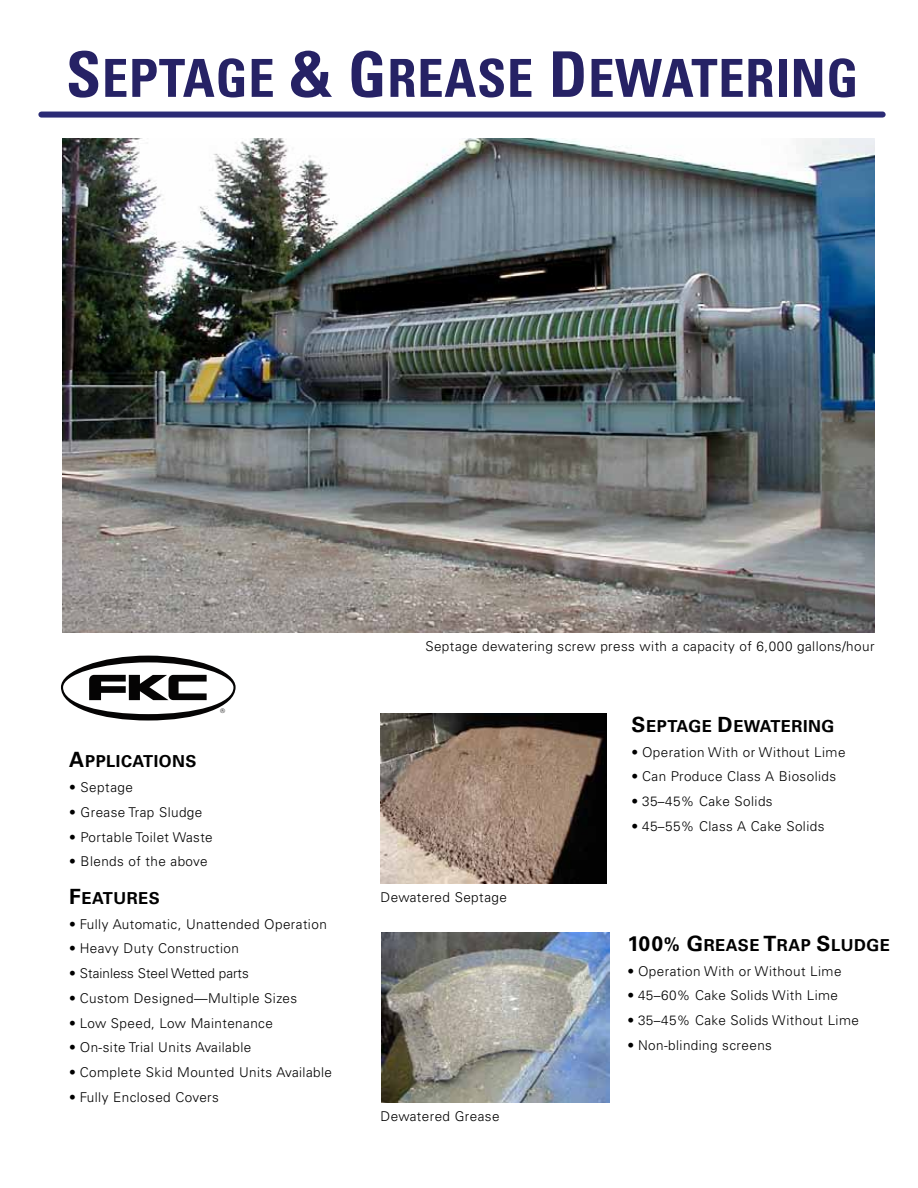
<style>
.page{position:relative;width:918px;height:1188px;background:#fff}
.page>*{position:absolute;margin:0;border:0;box-sizing:border-box;transform-origin:0 0}
.t1{font:700 condensed 52.5px "Univers LT Std";letter-spacing:.015em;color:#262265}
.t2{font:700 16.5px "Univers LT Std";letter-spacing:.03em;color:#000}
.t3{font:300 13.5px "Univers LT Std";letter-spacing:.03em;color:#000}
.t4{font:300 13.5px "Univers LT Std";color:#000}
.t5{font:6.15px "Univers LT Std";color:#050404}
.s1{font-size:63px}
.s2{font-size:21px}
.s3{font-size:18px}
</style>
<div class="page">
<img style="left:62px;top:139px;width:813px;height:494px">
<svg style="left:61px;top:656px;width:175px;height:65px;fill:#050404"></svg>
<div style="left:63px;top:662px;width:170px;height:52px;background:#fff;border-radius:50%"></div>
<svg style="left:89px;top:675px;width:118px;height:25px"></svg>
<div style="left:41px;top:112px;width:842px;height:6px;background:#2b2b75"></div>
<img style="left:381px;top:933px;width:229px;height:170px">
<img style="left:381px;top:713px;width:226px;height:170px">
<h1 class="t1" style="left:66px;top:46px;width:794px"><span class="s1">S</span>EPTAGE <span class="s1">&amp; G</span>REASE <span class="s1">D</span>EWATERING</h1>
<p class="t5" style="left:220px;top:707px;width:6px">®</p>
<p class="t2" style="left:69px;top:752px;width:129px"><span class="s2">A</span>PPLICATIONS</p>
<p class="t3" style="left:69px;top:779px;width:65px">• Septage</p>
<p class="t3" style="left:69px;top:804px;width:135px">• Grease Trap Sludge</p>
<p class="t3" style="left:69px;top:829px;width:145px">• Portable Toilet Waste</p>
<p class="t3" style="left:69px;top:853px;width:140px">• Blends of the above</p>
<p class="t2" style="left:69px;top:888px;width:92px"><span class="s2">F</span>EATURES</p>
<p class="t3" style="left:69px;top:916px;width:259px">• Fully Automatic, Unattended Operation</p>
<p class="t3" style="left:69px;top:940px;width:171px">• Heavy Duty Construction</p>
<p class="t4" style="left:69px;top:965px;width:181px">• Stainless Steel Wetted parts</p>
<p class="t3" style="left:69px;top:990px;width:229px">• Custom Designed—Multiple Sizes</p>
<p class="t3" style="left:69px;top:1015px;width:205px">• Low Speed, Low Maintenance</p>
<p class="t3" style="left:69px;top:1039px;width:183px">• On-site Trial Units Available</p>
<p class="t3" style="left:69px;top:1064px;width:264px">• Complete Skid Mounted Units Available</p>
<p class="t3" style="left:69px;top:1089px;width:151px">• Fully Enclosed Covers</p>
<p class="t3" style="left:425px;top:638px;width:451px">Septage dewatering screw press with a capacity of 6,000 gallons/hour</p>
<p class="t3" style="left:381px;top:889px;width:128px">Dewatered Septage</p>
<p class="t3" style="left:381px;top:1108px;width:121px">Dewatered Grease</p>
<p class="t2" style="left:632px;top:716px;width:204px"><span class="s2">S</span>EPTAGE <span class="s2">D</span>EWATERING</p>
<p class="t3" style="left:632px;top:744px;width:215px">• Operation With or Without Lime</p>
<p class="t3" style="left:632px;top:769px;width:206px">• Can Produce Class A Biosolids</p>
<p class="t3" style="left:632px;top:793px;width:143px">• 35–45% Cake Solids</p>
<p class="t3" style="left:632px;top:818px;width:194px">• 45–55% Class A Cake Solids</p>
<p class="t2" style="left:628px;top:935px;width:264px"><span class="s2">100</span><span class="s3">%</span> <span class="s2">G</span>REASE <span class="s2">T</span>RAP <span class="s2">S</span>LUDGE</p>
<p class="t3" style="left:628px;top:963px;width:215px">• Operation With or Without Lime</p>
<p class="t3" style="left:628px;top:988px;width:212px">• 45–60% Cake Solids With Lime</p>
<p class="t3" style="left:628px;top:1012px;width:233px">• 35–45% Cake Solids Without Lime</p>
<p class="t3" style="left:628px;top:1037px;width:146px">• Non-blinding screens</p>
</div>
